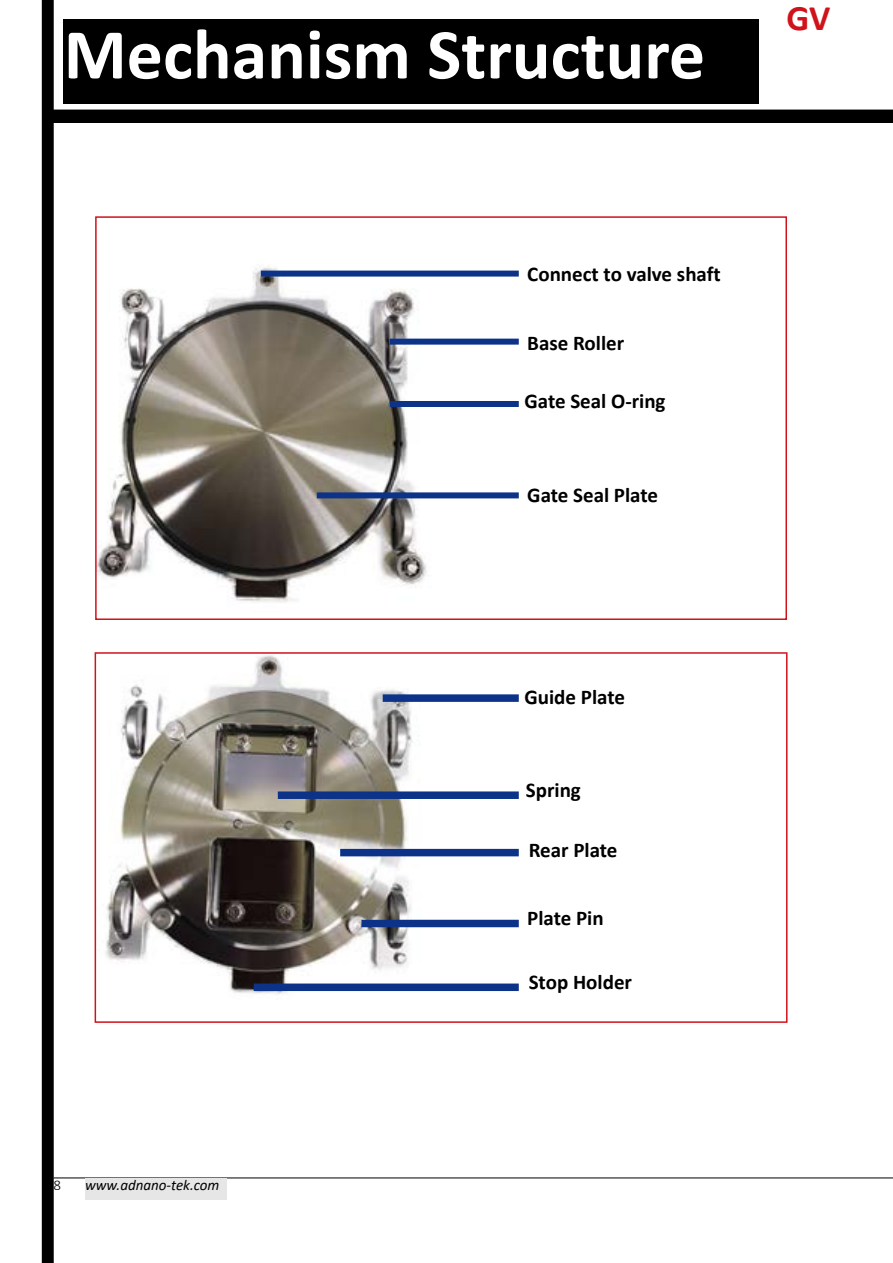
<style>
.page{position:relative;width:893px;height:1263px;background:#fff}
.page>*{position:absolute;margin:0;border:0;box-sizing:border-box;transform-origin:0 0}
.t1{font:700 72px "Calibri";color:#fff}
.t2{font:700 36px "Calibri";color:#d0121b}
.t3{font:700 21px "Calibri";color:#000}
.t4{font:italic 15px "Calibri";color:#000}
.t5{font:300 15px "Calibri";color:#000}
</style>
<div class="page">
<img style="left:98px;top:266px;width:348px;height:336px">
<img style="left:94px;top:653px;width:352px;height:353px">
<div style="left:261px;top:271px;width:258px;height:6px;background:#0c3388"></div>
<div style="left:390px;top:339px;width:129px;height:6px;background:#0c3388"></div>
<div style="left:390px;top:401px;width:129px;height:6px;background:#0c3388"></div>
<div style="left:317px;top:492px;width:202px;height:6px;background:#0c3388"></div>
<div style="left:383px;top:694px;width:136px;height:8px;background:#0c3388"></div>
<div style="left:278px;top:791px;width:241px;height:8px;background:#0c3388"></div>
<div style="left:340px;top:849px;width:179px;height:7px;background:#0c3388"></div>
<div style="left:361px;top:920px;width:158px;height:7px;background:#0c3388"></div>
<div style="left:254px;top:983px;width:265px;height:8px;background:#0c3388"></div>
<hr style="left:53px;top:1178px;width:840px;height:1px;background:#000">
<div style="left:42px;top:0;width:11px;height:1263px;background:#000"></div>
<div style="left:85px;top:1178px;width:142px;height:21px;background:#e6e6e6"></div>
<div style="left:54px;top:110px;width:839px;height:12px;background:#000"></div>
<div style="left:53px;top:110px;width:840px;height:13px;border:1px solid #000"></div>
<div style="left:64px;top:20px;width:695px;height:84px;background:#000"></div>
<div style="left:95px;top:216px;width:692px;height:404px;border:2px solid #d0121b"></div>
<div style="left:95px;top:652px;width:692px;height:371px;border:2px solid #d0121b"></div>
<h1 class="t1" style="left:64px;top:3px;width:643px">Mechanism Structure</h1>
<h2 class="t2" style="left:786px;top:-8px;width:46px">GV</h2>
<p class="t3" style="left:527px;top:259px;width:195px">Connect to valve shaft</p>
<p class="t3" style="left:527px;top:328px;width:98px">Base Roller</p>
<p class="t3" style="left:524px;top:386px;width:143px">Gate Seal O-ring</p>
<p class="t3" style="left:527px;top:480px;width:132px">Gate Seal Plate</p>
<p class="t3" style="left:524px;top:682px;width:102px">Guide Plate</p>
<p class="t3" style="left:526px;top:775px;width:57px">Spring</p>
<p class="t3" style="left:529px;top:836px;width:90px">Rear Plate</p>
<p class="t3" style="left:527px;top:903px;width:78px">Plate Pin</p>
<p class="t3" style="left:529px;top:967px;width:105px">Stop Holder</p>
<p class="t5" style="left:53px;top:1176px;width:9px">8</p>
<p class="t4" style="left:85px;top:1175px;width:136px">www.adnano-tek.com</p>
</div>
